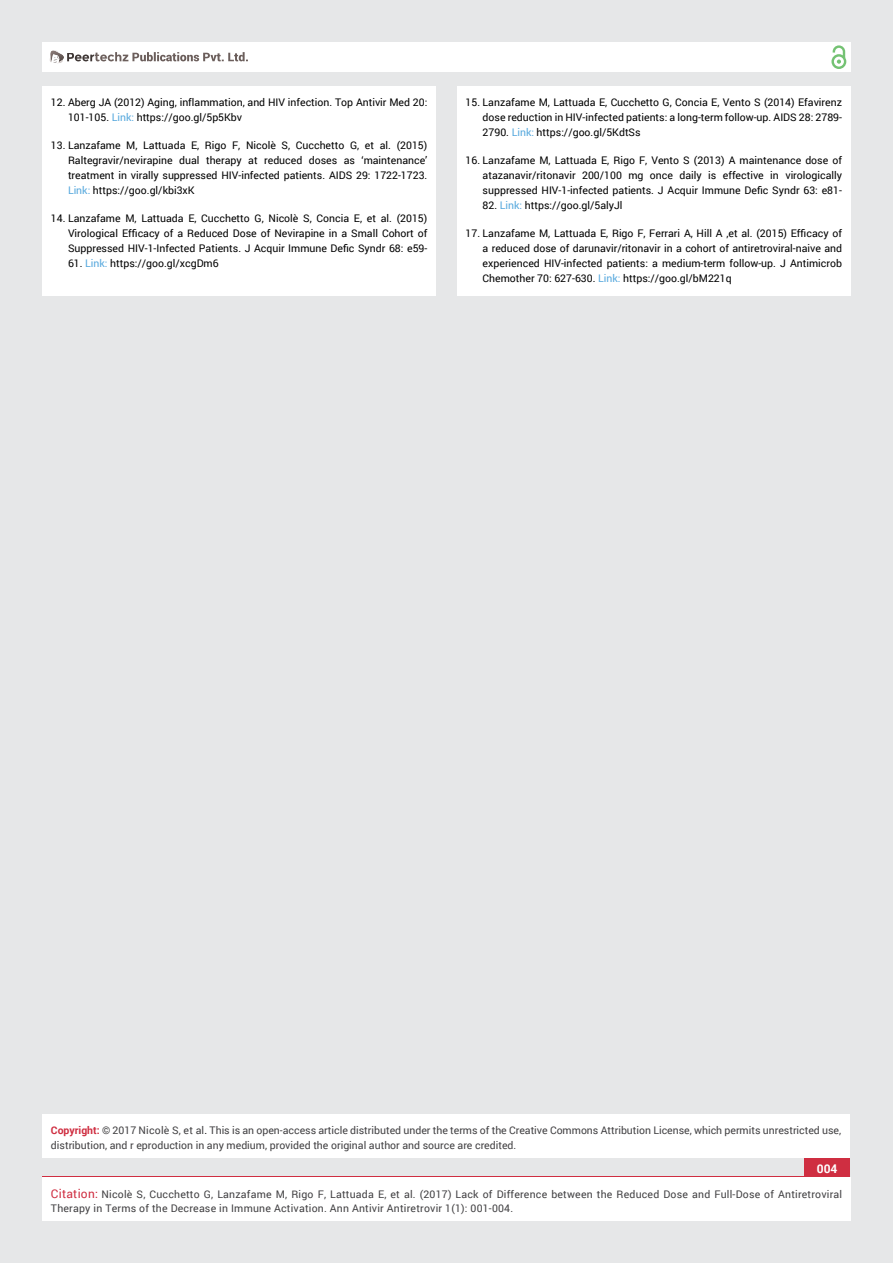
<style>
.page{position:relative;width:893px;height:1263px;background:#e6e7e8}
.page>*{position:absolute;margin:0;border:0;box-sizing:border-box;transform-origin:0 0}
.t1{font:700 12px "Roboto";color:#fff}
.t2{font:10.5px/15px "Roboto";color:#000;text-align:justify}
.t3{font:10.5px/15px "Roboto";color:#414042}
.t4{font:10.5px/13.5px "Roboto";letter-spacing:.02em;color:#414042}
.s1{color:#56a8dd}
.s2{font-weight:700;color:#cf2e41}
.s3{color:#0e0e0e}
.s4{font-size:12px;color:#cf2e41}
.s5{font-family:"Roboto Condensed";font-size:12px;color:#cf2e41}
</style>
<div class="page">
<div style="left:42px;top:43px;width:808px;height:29px;background:#fff"></div>
<div style="left:831px;top:54px;width:15px;height:15px;border:2px solid #74c273;border-radius:50%"></div>
<svg style="left:831px;top:45px;width:15px;height:19px"></svg>
<div style="left:804px;top:1157px;width:46px;height:43px;background:#cf2e41"></div>
<div style="left:42px;top:1177px;width:809px;height:43px;background:#fff"></div>
<svg style="left:49px;top:50px;width:199px;height:14px"></svg>
<div style="left:42px;top:87px;width:394px;height:209px;background:#fff"></div>
<div style="left:457px;top:87px;width:393px;height:209px;background:#fff"></div>
<div style="left:42px;top:1115px;width:808px;height:43px;background:#fff"></div>
<p class="t2" style="left:68px;top:95px;width:361px;text-indent:-17px">12. Aberg JA (2012) Aging, inflammation, and HIV infection. Top Antivir Med 20:<br>101-105. <span class="s1">Link:</span> https://goo.gl/5p5Kbv</p>
<p class="t2" style="left:68px;top:137px;width:361px;text-indent:-17px">13. Lanzafame M, Lattuada E, Rigo F, Nicolè S, Cucchetto G, et al. (2015)<br>Raltegravir/nevirapine dual therapy at reduced doses as ‘maintenance’ treatment in virally suppressed HIV-infected patients. AIDS 29: 1722-1723.<br><span class="s1">Link:</span> https://goo.gl/kbi3xK</p>
<p class="t2" style="left:68px;top:210px;width:361px;text-indent:-17px">14. Lanzafame M, Lattuada E, Cucchetto G, Nicolè S, Concia E, et al. (2015)<br>Virological Efficacy of a Reduced Dose of Nevirapine in a Small Cohort of Suppressed HIV-1-Infected Patients. J Acquir Immune Defic Syndr 68: e59-</p>
<p class="t2" style="left:68px;top:255px;width:152px">61. <span class="s1">Link:</span> https://goo.gl/xcgDm6</p>
<p class="t2" style="left:483px;top:95px;width:361px;text-indent:-17px">15. Lanzafame M, Lattuada E, Cucchetto G, Concia E, Vento S (2014) Efavirenz dose reduction in HIV-infected patients: a long-term follow-up. AIDS 28: 2789- 2790. <span class="s1">Link:</span> https://goo.gl/5KdtSs</p>
<p class="t2" style="left:483px;top:152px;width:361px;text-indent:-17px">16. Lanzafame M, Lattuada E, Rigo F, Vento S (2013) A maintenance dose of atazanavir/ritonavir 200/100 mg once daily is effective in virologically suppressed HIV-1-infected patients. J Acquir Immune Defic Syndr 63: e81-</p>
<p class="t2" style="left:483px;top:197px;width:141px">82. <span class="s1">Link:</span> https://goo.gl/5alyJl</p>
<p class="t2" style="left:483px;top:225px;width:361px;text-indent:-17px">17. Lanzafame M, Lattuada E, Rigo F, Ferrari A, Hill A ,et al. (2015) Efficacy of a reduced dose of darunavir/ritonavir in a cohort of antiretroviral-naive and experienced HIV-infected patients: a medium-term follow-up. J Antimicrob Chemother 70: 627-630. <span class="s1">Link:</span> https://goo.gl/bM221q</p>
<p class="t3" style="left:51px;top:1123px;width:792px"><span class="s2">Copyright:</span> © 2017 Nicolè S, et al<span class="s3">.</span> This is an open-access article distributed under the terms of the Creative Commons Attribution License, which permits unrestricted use, distribution, and r eproduction in any medium, provided the original author and source are credited.</p>
<p class="t1" style="left:817px;top:1161px;width:22px">004</p>
<p class="t4" style="left:51px;top:1188px;width:793px"><span class="s4">Citation</span><span class="s5">:</span> Nicolè S, Cucchetto G, Lanzafame M, Rigo F, Lattuada E, et al. (2017) Lack of Difference between the Reduced Dose and Full-Dose of Antiretroviral<br>Therapy in Terms of the Decrease in Immune Activation. Ann Antivir Antiretrovir 1(1): 001-004.</p>
</div>
